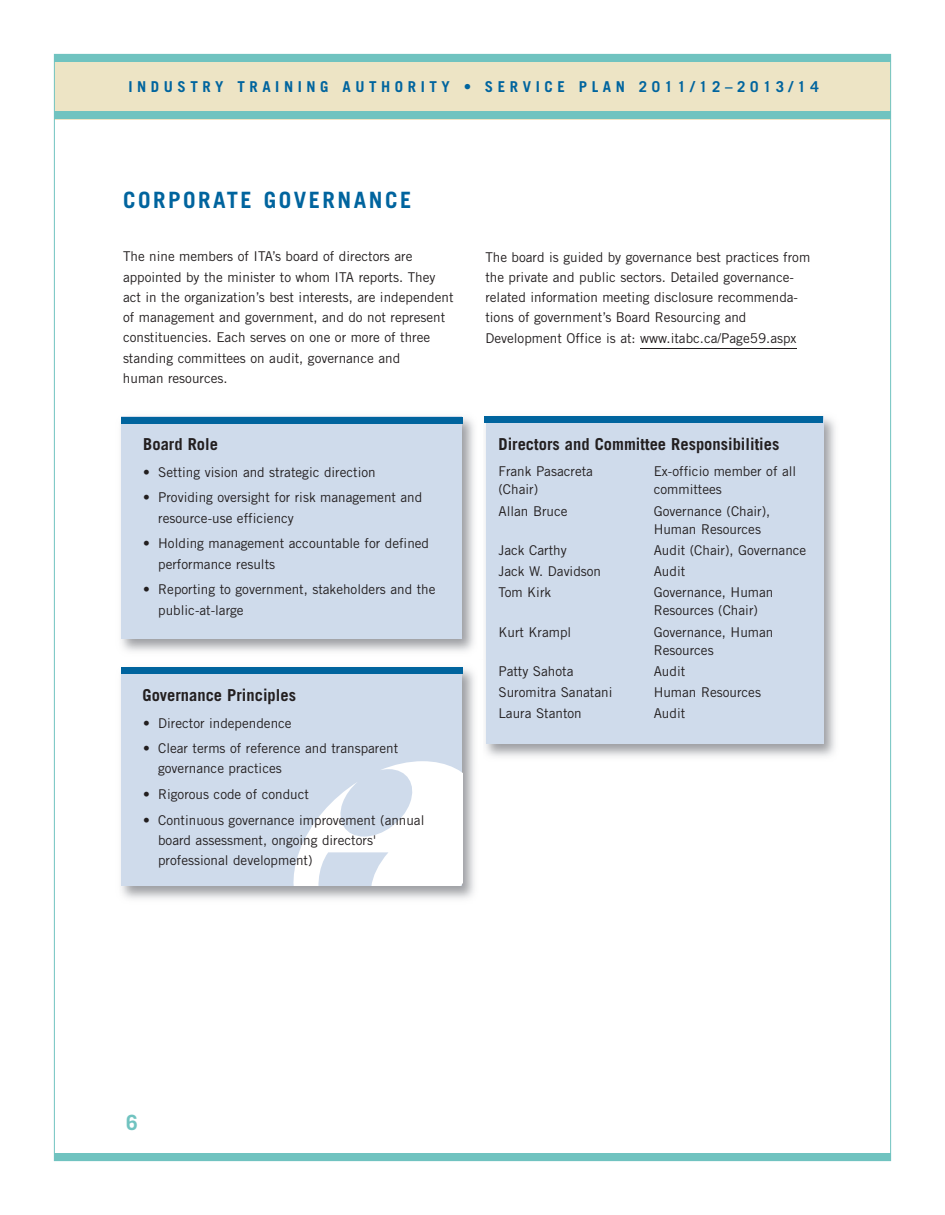
<style>
.page{position:relative;width:945px;height:1215px;background:#fff}
.page>*{position:absolute;margin:0;border:0;box-sizing:border-box;transform-origin:0 0}
.t1{font:700 22.5px "Trade Gothic";letter-spacing:.11em;color:#00649e}
.t2{font:700 21px "Trade Gothic";color:#70c3c0}
.t3{font:700 16.5px "Trade Gothic";color:#231f20}
.t4{font:700 15px "Trade Gothic";letter-spacing:.305em;color:#00649e}
.t5{font:13.5px/20.2px "Trade Gothic";color:#231f20}
</style>
<div class="page">
<div style="left:54px;top:54px;width:837px;height:65px;background:#ede4c5"></div>
<img style="left:485px;top:417px;width:350px;height:340px">
<div style="left:486px;top:416px;width:338px;height:328px;background:#cfdbeb"></div>
<hr style="left:640px;top:349px;width:157px;height:1px;background:#231f20">
<img style="left:121px;top:416px;width:353px;height:236px">
<div style="left:122px;top:417px;width:340px;height:222px;background:#cfdbeb"></div>
<img style="left:121px;top:667px;width:354px;height:232px">
<div style="left:122px;top:667px;width:340px;height:219px;background:#cfdbeb"></div>
<svg style="left:294px;top:761px;width:168px;height:125px"></svg>
<div style="left:122px;top:417px;width:341px;height:7px;background:#00649e"></div>
<div style="left:122px;top:667px;width:341px;height:7px;background:#00649e"></div>
<div style="left:484px;top:416px;width:340px;height:7px;background:#00649e"></div>
<div style="left:54px;top:54px;width:837px;height:8px;background:#70c3c0"></div>
<div style="left:54px;top:111px;width:837px;height:8px;background:#70c3c0"></div>
<div style="left:54px;top:1154px;width:837px;height:7px;background:#70c3c0"></div>
<p class="t4" style="left:128px;top:81px;width:692px">INDUSTRY TRAINING AUTHORITY • SERVICE PLAN 2011/12–2013/14</p>
<h1 class="t1" style="left:123px;top:192px;width:290px">CORPORATE GOVERNANCE</h1>
<p class="t5" style="left:123px;top:248px;width:332px">The nine members of ITA’s board of directors are appointed by the minister to whom ITA reports. They act in the organization’s best interests, are independent of management and government, and do not represent constituencies. Each serves on one or more of three standing committees on audit, governance and<br>human resources.</p>
<p class="t3" style="left:143px;top:438px;width:76px">Board Role</p>
<p class="t5" style="left:143px;top:463px;width:234px">• Setting vision and strategic direction</p>
<p class="t5" style="left:158px;top:489px;width:266px;text-indent:-15px">• Providing oversight for risk management and resource-use efficiency</p>
<p class="t5" style="left:158px;top:535px;width:272px;text-indent:-15px">• Holding management accountable for defined performance results</p>
<p class="t5" style="left:158px;top:581px;width:279px;text-indent:-15px">• Reporting to government, stakeholders and the public-at-large</p>
<p class="t3" style="left:142px;top:689px;width:155px">Governance Principles</p>
<p class="t5" style="left:143px;top:714px;width:150px">• Director independence</p>
<p class="t5" style="left:158px;top:739px;width:242px;text-indent:-15px">• Clear terms of reference and transparent governance practices</p>
<p class="t5" style="left:143px;top:785px;width:167px">• Rigorous code of conduct</p>
<p class="t5" style="left:158px;top:811px;width:268px;text-indent:-15px">• Continuous governance improvement (annual board assessment, ongoing directors' professional development)</p>
<p class="t5" style="left:485px;top:248px;width:326px">The board is guided by governance best practices from the private and public sectors. Detailed governance&shy;related information meeting disclosure recommenda&shy;tions of government’s Board Resourcing and Development Office is at: www.itabc.ca/Page59.aspx</p>
<p class="t3" style="left:498px;top:438px;width:282px">Directors and Committee Responsibilities</p>
<p class="t5" style="left:498px;top:463px;width:96px">Frank Pasacreta</p>
<p class="t5" style="left:654px;top:463px;width:144px">Ex-officio member of all</p>
<p class="t5" style="left:498px;top:481px;width:41px">(Chair)</p>
<p class="t5" style="left:654px;top:481px;width:70px">committees</p>
<p class="t5" style="left:498px;top:502px;width:71px">Allan Bruce</p>
<p class="t5" style="left:654px;top:503px;width:118px;line-height:18px">Governance (Chair),<br>Human Resources</p>
<p class="t5" style="left:498px;top:541px;width:70px">Jack Carthy</p>
<p class="t5" style="left:654px;top:541px;width:154px">Audit (Chair), Governance</p>
<p class="t5" style="left:498px;top:562px;width:104px">Jack W. Davidson</p>
<p class="t5" style="left:654px;top:562px;width:33px">Audit</p>
<p class="t5" style="left:498px;top:584px;width:54px">Tom Kirk</p>
<p class="t5" style="left:654px;top:585px;width:121px;line-height:18px">Governance, Human<br>Resources (Chair)</p>
<p class="t5" style="left:498px;top:623px;width:74px">Kurt Krampl</p>
<p class="t5" style="left:654px;top:624px;width:121px;line-height:18px">Governance, Human<br>Resources</p>
<p class="t5" style="left:498px;top:662px;width:76px">Patty Sahota</p>
<p class="t5" style="left:654px;top:662px;width:33px">Audit</p>
<p class="t5" style="left:498px;top:683px;width:116px">Suromitra Sanatani</p>
<p class="t5" style="left:654px;top:683px;width:109px">Human Resources</p>
<p class="t5" style="left:498px;top:705px;width:85px">Laura Stanton</p>
<p class="t5" style="left:654px;top:705px;width:33px">Audit</p>
<h2 class="t2" style="left:126px;top:1115px;width:13px">6</h2>
</div>
